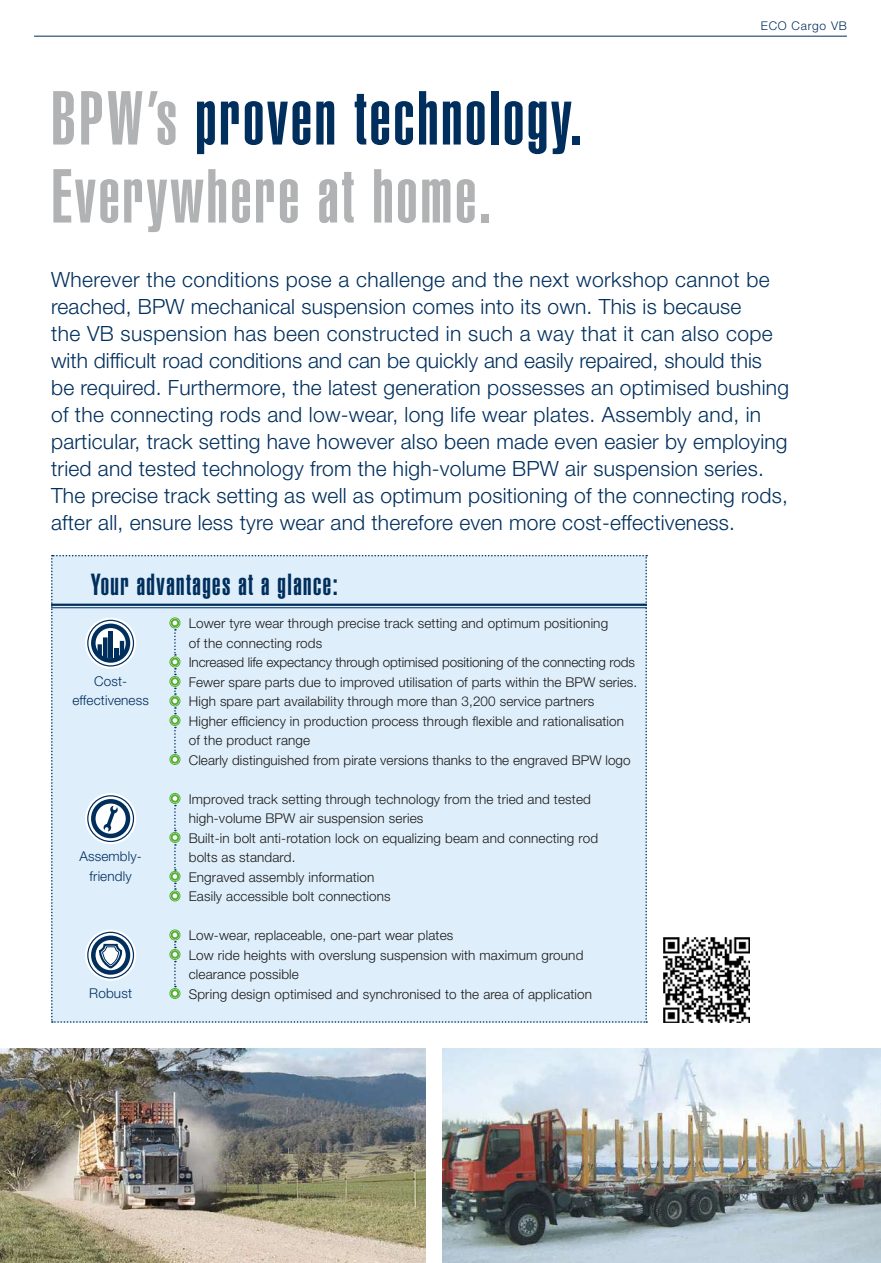
<style>
.page{position:relative;width:881px;height:1263px;background:#fff}
.page>*{position:absolute;margin:0;border:0;box-sizing:border-box;transform-origin:0 0}
.t1{font:900 extra-condensed 75px/78px "Helvetica";letter-spacing:.04em;color:#b1b2b3}
.t2{font:900 extra-condensed 30px "Helvetica";letter-spacing:.05em;color:#002f5d}
.t3{font:300 21px/27px "Helvetica Neue LT Pro";letter-spacing:.01em;color:#002f5d}
.t4{font:300 13.5px/19.5px "Helvetica Neue LT Pro";letter-spacing:.01em;color:#1a1a18}
.t5{font:300 13.5px/19.5px "Helvetica Neue LT Pro";letter-spacing:.01em;color:#002f5d;text-align:center}
.t6{font:300 12px "Helvetica Neue LT Pro";letter-spacing:.06em;color:#002f5d}
.s1{color:#002f5d}
</style>
<div class="page">
<hr style="left:34px;top:36px;width:812px;height:1px;background:#002f5d">
<img style="left:442px;top:1048px;width:438px;height:215px">
<img style="left:0;top:1048px;width:425px;height:215px">
<img style="left:663px;top:938px;width:85px;height:85px">
<div style="left:51px;top:555px;width:596px;height:468px;background:#dfeefb"></div>
<h1 class="t1" style="left:51px;top:79px;width:532px">BPW’s <span class="s1">proven technology.<br></span>Everywhere at home.</h1>
<p class="t6" style="left:760px;top:18px;width:87px">ECO Cargo VB</p>
<p class="t3" style="left:51px;top:266px;width:739px">Wherever the conditions pose a challenge and the next workshop cannot be reached, BPW mechanical suspension comes into its own. This is because<br>the VB suspension has been constructed in such a way that it can also cope with difficult road conditions and can be quickly and easily repaired, should this be required. Furthermore, the latest generation possesses an optimised bushing of the connecting rods and low-wear, long life wear plates. Assembly and, in particular, track setting have however also been made even easier by employing tried and tested technology from the high-volume BPW air suspension series.<br>The precise track setting as well as optimum positioning of the connecting rods, after all, ensure less tyre wear and therefore even more cost-effectiveness.</p>
<h2 class="t2" style="left:91px;top:567px;width:248px">Your advantages at a glance:</h2>
<p class="t4" style="left:189px;top:613px;width:449px">Lower tyre wear through precise track setting and optimum positioning<br>of the connecting rods<br>Increased life expectancy through optimised positioning of the connecting rods Fewer spare parts due to improved utilisation of parts within the BPW series.<br>High spare part availability through more than 3,200 service partners<br>Higher efficiency in production process through flexible and rationalisation of the product range<br>Clearly distinguished from pirate versions thanks to the engraved BPW logo</p>
<p class="t4" style="left:189px;top:789px;width:410px">Improved track setting through technology from the tried and tested high-volume BPW air suspension series<br>Built-in bolt anti-rotation lock on equalizing beam and connecting rod bolts as standard.<br>Engraved assembly information<br>Easily accessible bolt connections</p>
<p class="t4" style="left:189px;top:925px;width:405px">Low-wear, replaceable, one-part wear plates<br>Low ride heights with overslung suspension with maximum ground clearance possible<br>Spring design optimised and synchronised to the area of application</p>
<p class="t5" style="left:72px;top:671px;width:78px">Cost&shy;effectiveness</p>
<p class="t5" style="left:79px;top:846px;width:64px">Assembly&shy;friendly</p>
<p class="t5" style="left:89px;top:983px;width:44px">Robust</p>
</div>
